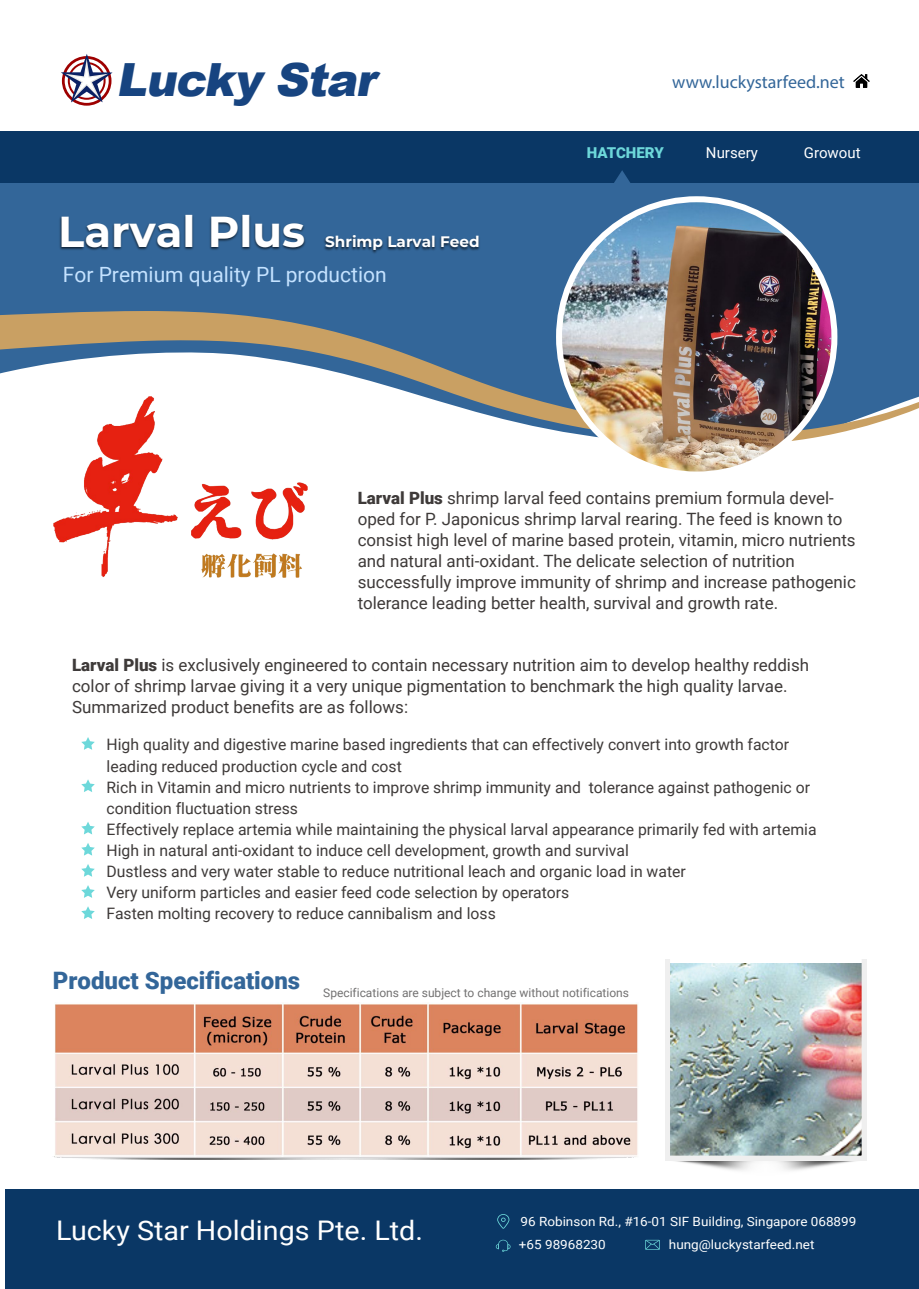
<style>
.page{position:relative;width:919px;height:1289px;background:#fff}
.page>*{position:absolute;margin:0;border:0;box-sizing:border-box;transform-origin:0 0}
.t1{font:italic 900 45.75px "Arial";color:#174480}
.t2{font:700 43.35px "Montserrat";color:#fff}
.t3{font:27px "Roboto";color:#fff;scale:1.06 1}
.t4{font:900 24px "Roboto";color:#369}
.t5{font:21px "Roboto";color:#c4e2ff}
.t6{font:18px "Myriad Pro";color:#369}
.t7{font:16.95px/21px "Roboto";color:#3e3a39}
.t8{font:15.75px/21px "Roboto";color:#3e3a39}
.t9{font:700 15.3px "Montserrat";color:#fff}
.t10{font:15px "Roboto";color:#fff}
.t11{font:900 15px "Roboto";color:#6dd8da}
.t12{font:12.75px/22.6px "Roboto";color:#fff;scale:1.06 1}
.t13{font:12px "Roboto";color:#727171}
.s1{font-weight:900}
</style>
<div class="page">
<svg style="left:0;top:183px;width:918px;height:308px;fill:#369"></svg>
<svg style="left:0;top:311px;width:918px;height:133px"></svg>
<img style="left:55px;top:209px;width:254px;height:55px">
<img style="left:322px;top:233px;width:161px;height:24px">
<img style="left:665px;top:1160px;width:201px;height:11px">
<img style="left:665px;top:959px;width:201px;height:201px">
<img style="left:853px;top:74px;width:16px;height:13px">
<svg style="left:61px;top:54px;width:52px;height:52px"></svg>
<div style="left:6px;top:1189px;width:912px;height:99px;background:#0a3765"></div>
<svg style="left:497px;top:1214px;width:12px;height:14px"></svg>
<svg style="left:645px;top:1239px;width:14px;height:10px"></svg>
<svg style="left:496px;top:1239px;width:14px;height:12px"></svg>
<div style="left:0;top:132px;width:918px;height:51px;background:#0a3765"></div>
<svg style="left:609px;top:170px;width:25px;height:20px"></svg>
<img style="left:559px;top:199px;width:275px;height:275px;border-radius:138px">
<div style="left:556px;top:196px;width:281px;height:281px;border:6px solid #fff;border-radius:50%"></div>
<img style="left:53px;top:397px;width:254px;height:180px">
<svg style="left:81px;top:737px;width:14px;height:12px"></svg>
<svg style="left:81px;top:779px;width:14px;height:13px"></svg>
<svg style="left:81px;top:822px;width:14px;height:12px"></svg>
<svg style="left:81px;top:843px;width:14px;height:12px"></svg>
<svg style="left:81px;top:864px;width:14px;height:12px"></svg>
<svg style="left:81px;top:885px;width:14px;height:12px"></svg>
<svg style="left:81px;top:906px;width:14px;height:13px"></svg>
<img style="left:54px;top:1003px;width:584px;height:156px">
<h1 class="t1" style="left:116px;top:47px;width:272px">Lucky Star</h1>
<p class="t6" style="left:672px;top:71px;width:174px">www.luckystarfeed.net</p>
<h2 class="t2" style="left:58px;top:200px;width:248px">Larval Plus</h2>
<p class="t9" style="left:325px;top:230px;width:156px">Shrimp Larval Feed</p>
<h3 class="t5" style="left:63px;top:260px;width:325px">For Premium quality PL production</h3>
<p class="t11" style="left:586px;top:142px;width:78px">HATCHERY</p>
<p class="t10" style="left:706px;top:142px;width:54px">Nursery</p>
<p class="t10" style="left:803px;top:142px;width:58px">Growout</p>
<p class="t7" style="left:357px;top:486px;width:499px"><span class="s1">Larval Plus</span> shrimp larval feed contains premium formula devel&shy;oped for P. Japonicus shrimp larval rearing. The feed is known to consist high level of marine based protein, vitamin, micro nutrients and natural anti-oxidant. The delicate selection of nutrition successfully improve immunity of shrimp and increase pathogenic tolerance leading better health, survival and growth rate.</p>
<p class="t7" style="left:72px;top:654px;width:738px"><span class="s1">Larval Plus</span> is exclusively engineered to contain necessary nutrition aim to develop healthy reddish color of shrimp larvae giving it a very unique pigmentation to benchmark the high quality larvae.<br>Summarized product benefits are as follows:</p>
<p class="t8" style="left:107px;top:733px;width:711px">High quality and digestive marine based ingredients that can effectively convert into growth factor leading reduced production cycle and cost<br>Rich in Vitamin and micro nutrients to improve shrimp immunity and tolerance against pathogenic or condition fluctuation stress<br>Effectively replace artemia while maintaining the physical larval appearance primarily fed with artemia High in natural anti-oxidant to induce cell development, growth and survival<br>Dustless and very water stable to reduce nutritional leach and organic load in water<br>Very uniform particles and easier feed code selection by operators<br>Fasten molting recovery to reduce cannibalism and loss</p>
<h3 class="t4" style="left:53px;top:963px;width:249px">Product Specifications</h3>
<p class="t13" style="left:323px;top:984px;width:307px">Specifications are subject to change without notifications</p>
<h3 class="t3" style="left:56px;top:1211px;width:347px">Lucky Star Holdings Pte. Ltd.</h3>
<p class="t12" style="left:519px;top:1209px;width:320px">96 Robinson Rd., #16-01 SIF Building, Singapore 068899 +65 98968230</p>
<p class="t12" style="left:669px;top:1232px;width:139px">hung@luckystarfeed.net</p>
</div>
